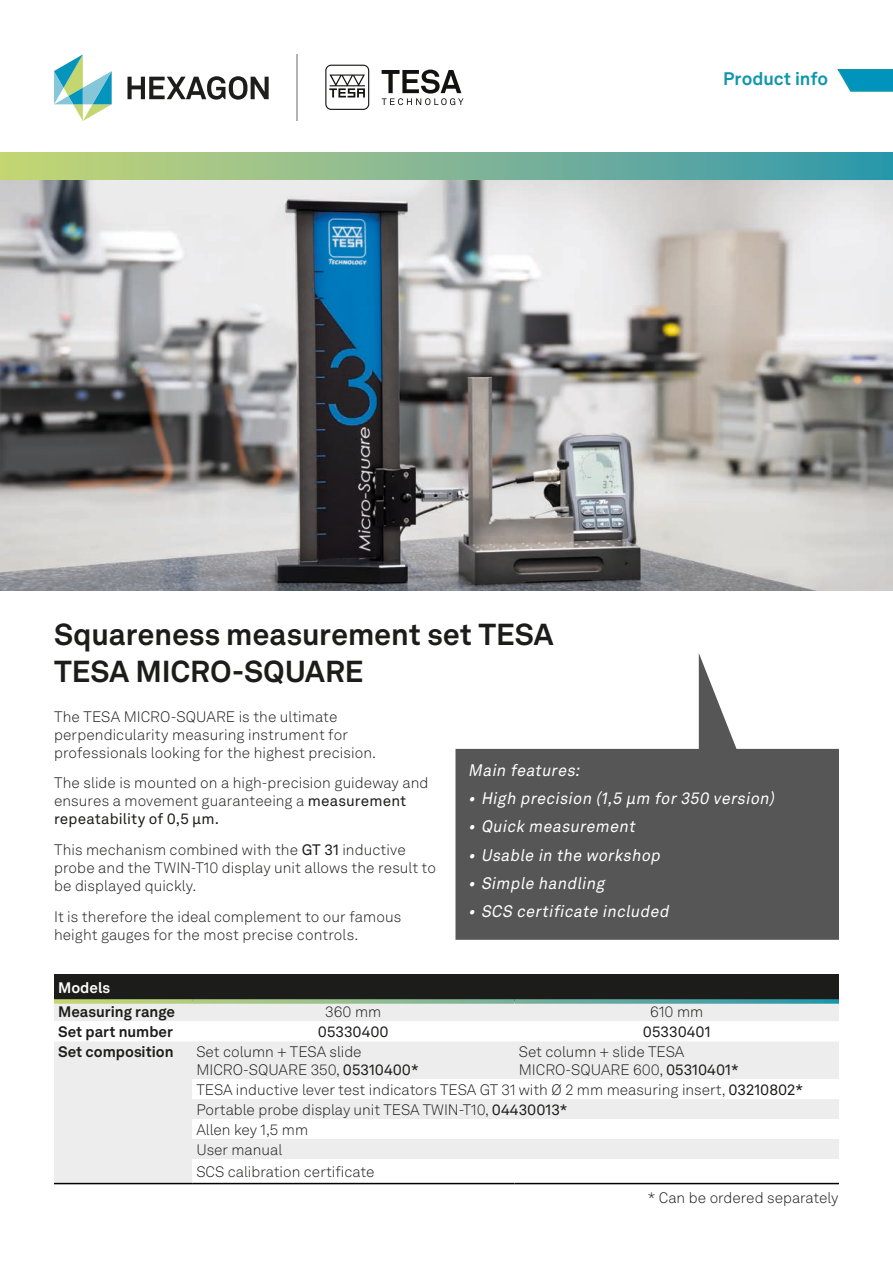
<style>
.page{position:relative;width:893px;height:1263px;background:#fff}
.page>*{position:absolute;margin:0;border:0;box-sizing:border-box;transform-origin:0 0}
.t1{font:700 30px/36.8px "Hexagon Akkurat";letter-spacing:-.005em;color:#1c1c1b}
.t2{font:700 18px "Hexagon Akkurat";letter-spacing:-.005em;color:#1096ac}
.t3{font:italic 16.5px "Hexagon Akkurat";color:#fff;scale:.95 1}
.t4{font:300 15px/18px "Hexagon Akkurat";color:#1c1c1b}
.t5{font:700 15px "Hexagon Akkurat";color:#1c1c1b}
.t6{font:15px "Hexagon Akkurat";color:#1c1c1b}
.t7{font:700 15px "Hexagon Akkurat";color:#fff}
.s1{font-weight:400}
</style>
<div class="page">
<svg style="left:837px;top:69px;width:56px;height:23px"></svg>
<svg style="left:325px;top:65px;width:44px;height:45px"></svg>
<svg style="left:382px;top:70px;width:81px;height:35px"></svg>
<hr style="left:296px;top:54px;width:2px;height:67px;background:#b2b2b3">
<svg style="left:128px;top:76px;width:141px;height:24px"></svg>
<svg style="left:54px;top:54px;width:58px;height:67px"></svg>
<img style="left:0;top:180px;width:893px;height:410px">
<svg style="left:455px;top:653px;width:384px;height:287px;fill:#575656"></svg>
<div style="left:0;top:153px;width:893px;height:27px;background:linear-gradient(to right,#cbd678,#3497af)"></div>
<div style="left:54px;top:974px;width:785px;height:27px;background:#1c1c1b"></div>
<div style="left:54px;top:1004px;width:785px;height:17px;background:#eeeded"></div>
<svg style="left:54px;top:1042px;width:785px;height:141px;fill:#eeeded"></svg>
<div style="left:192px;top:1139px;width:647px;height:20px;background:#eeeded"></div>
<hr style="left:54px;top:1183px;width:138px;height:1px;background:#020201">
<hr style="left:192px;top:1183px;width:322px;height:1px;background:#020201">
<hr style="left:514px;top:1183px;width:325px;height:1px;background:#020201">
<div style="left:54px;top:999px;width:138px;height:5px;background:#bbd277"></div>
<svg style="left:192px;top:999px;width:322px;height:5px;background:#94b98e"></svg>
<svg style="left:514px;top:999px;width:325px;height:5px;background:#55a1a1"></svg>
<p class="t2" style="left:723px;top:65px;width:107px">Product info</p>
<h1 class="t1" style="left:54px;top:614px;width:501px">Squareness measurement set TESA<br>TESA MICRO-SQUARE</h1>
<p class="t4" style="left:54px;top:707px;width:324px">The TESA MICRO-SQUARE is the ultimate perpendicularity measuring instrument for professionals looking for the highest precision.</p>
<p class="t4" style="left:54px;top:774px;width:376px">The slide is mounted on a high-precision guideway and ensures a movement guaranteeing a <span class="s1">measurement repeatability of 0,5 µm.</span></p>
<p class="t4" style="left:54px;top:840px;width:383px">This mechanism combined with the <span class="s1">GT 31</span> inductive probe and the TWIN-T10 display unit allows the result to be displayed quickly.</p>
<p class="t4" style="left:54px;top:907px;width:349px">It is therefore the ideal complement to our famous height gauges for the most precise controls.</p>
<p class="t3" style="left:468px;top:758px;width:123px">Main features:</p>
<p class="t3" style="left:468px;top:786px;width:328px">• High precision (1,5 µm for350 version)</p>
<p class="t3" style="left:468px;top:814px;width:181px">• Quick measurement</p>
<p class="t3" style="left:468px;top:843px;width:208px">• Usable in the workshop</p>
<p class="t3" style="left:468px;top:871px;width:149px">• Simple handling</p>
<p class="t3" style="left:468px;top:899px;width:217px">• SCS certificate included</p>
<p class="t7" style="left:58px;top:976px;width:53px">Models</p>
<p class="t5" style="left:58px;top:1000px;width:118px">Measuring range</p>
<p class="t4" style="left:325px;top:1002px;width:58px">360 mm</p>
<p class="t4" style="left:650px;top:1002px;width:55px">610 mm</p>
<p class="t5" style="left:58px;top:1020px;width:116px">Set part number</p>
<p class="t6" style="left:318px;top:1020px;width:72px">05330400</p>
<p class="t6" style="left:643px;top:1020px;width:69px">05330401</p>
<p class="t5" style="left:58px;top:1040px;width:117px">Set composition</p>
<p class="t4" style="left:196px;top:1042px;width:224px">Set column + TESA slide<br>MICRO-SQUARE 350, <span class="s1">05310400*</span></p>
<p class="t4" style="left:519px;top:1042px;width:221px">Set column + slide TESA<br>MICRO-SQUARE 600, <span class="s1">05310401*</span></p>
<p class="t4" style="left:196px;top:1079px;width:608px;line-height:20px">TESA inductive lever test indicators TESA GT 31 with Ø 2 mm measuring insert, <span class="s1">03210802* </span>Portable probe display unit TESA TWIN-T10, <span class="s1">04430013*<br></span>Allen key 1,5 mm<br>User manual</p>
<p class="t4" style="left:196px;top:1162px;width:180px">SCS calibration certificate</p>
<p class="t4" style="left:648px;top:1188px;width:192px">* Can be ordered separately</p>
</div>
